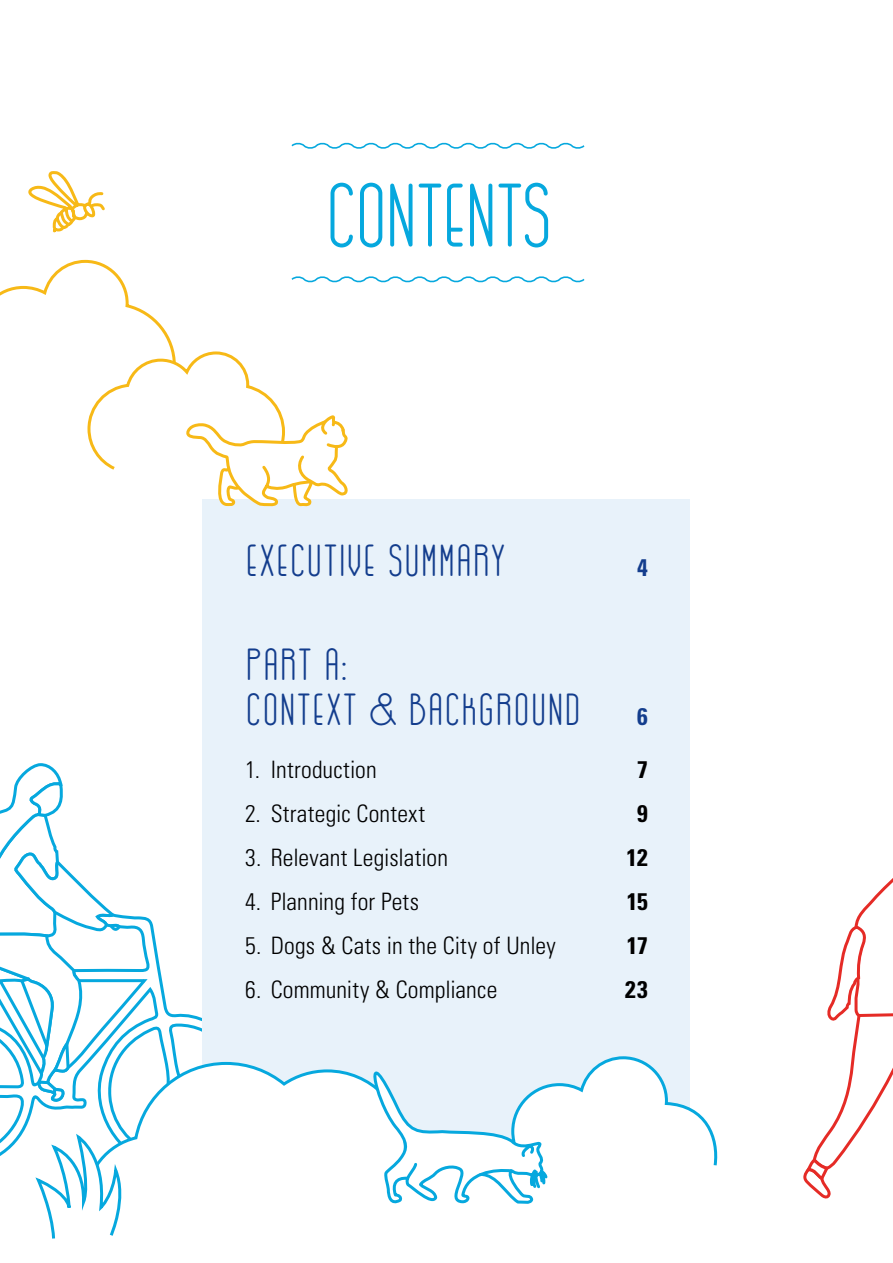
<style>
.page{position:relative;width:893px;height:1263px;background:#fff}
.page>*{position:absolute;margin:0;border:0;box-sizing:border-box;transform-origin:0 0}
.t1{font:90px "GOGOIA";letter-spacing:-.025em;color:#06a8de}
.t2{font:45px/45px "GOGOIA";letter-spacing:.01em;color:#133d8d}
.t3{font:300 condensed 24px "Univers";letter-spacing:.005em;color:#000}
.t4{font:700 condensed 24px "Univers";letter-spacing:-.005em;color:#000}
.t5{font:700 condensed 24px "Univers";color:#133d8d}
.s1{font-family:"Univers";font-weight:700;font-stretch:condensed;font-size:24px}
</style>
<div class="page">
<svg style="left:0;top:912px;width:203px;height:244px"></svg>
<svg style="left:0;top:763px;width:123px;height:341px"></svg>
<svg style="left:291px;top:142px;width:294px;height:7px"></svg>
<div style="left:203px;top:500px;width:487px;height:650px;background:#e8f2fa"></div>
<svg style="left:83px;top:1060px;width:279px;height:96px;fill:#fff"></svg>
<svg style="left:35px;top:1137px;width:92px;height:102px"></svg>
<svg style="left:362px;top:1056px;width:356px;height:148px"></svg>
<svg style="left:0;top:171px;width:586px;height:337px"></svg>
<svg style="left:803px;top:878px;width:90px;height:321px"></svg>
<h1 class="t1" style="left:325px;top:169px;width:228px">CONTENTS</h1>
<h2 class="t2" style="left:245px;top:538px;width:262px">EXECUTIVE SUMMARY</h2>
<p class="t5" style="left:637px;top:553px;width:12px">4</p>
<h2 class="t2" style="left:245px;top:643px;width:404px">PART A:<br>CONTEXT &amp; BACKGROUND <span class="s1">6</span></h2>
<p class="t3" style="left:245px;top:755px;width:133px">1. Introduction</p>
<p class="t4" style="left:637px;top:754px;width:12px">7</p>
<p class="t3" style="left:245px;top:799px;width:181px">2. Strategic Context</p>
<p class="t4" style="left:637px;top:798px;width:12px">9</p>
<p class="t3" style="left:245px;top:843px;width:204px">3. Relevant Legislation</p>
<p class="t4" style="left:627px;top:842px;width:23px">12</p>
<p class="t3" style="left:245px;top:887px;width:175px">4. Planning for Pets</p>
<p class="t4" style="left:627px;top:886px;width:23px">15</p>
<p class="t3" style="left:245px;top:931px;width:312px">5. Dogs &amp; Cats in the City of Unley</p>
<p class="t4" style="left:627px;top:930px;width:22px">17</p>
<p class="t3" style="left:245px;top:975px;width:254px">6. Community &amp; Compliance</p>
<p class="t4" style="left:625px;top:974px;width:24px">23</p>
</div>
